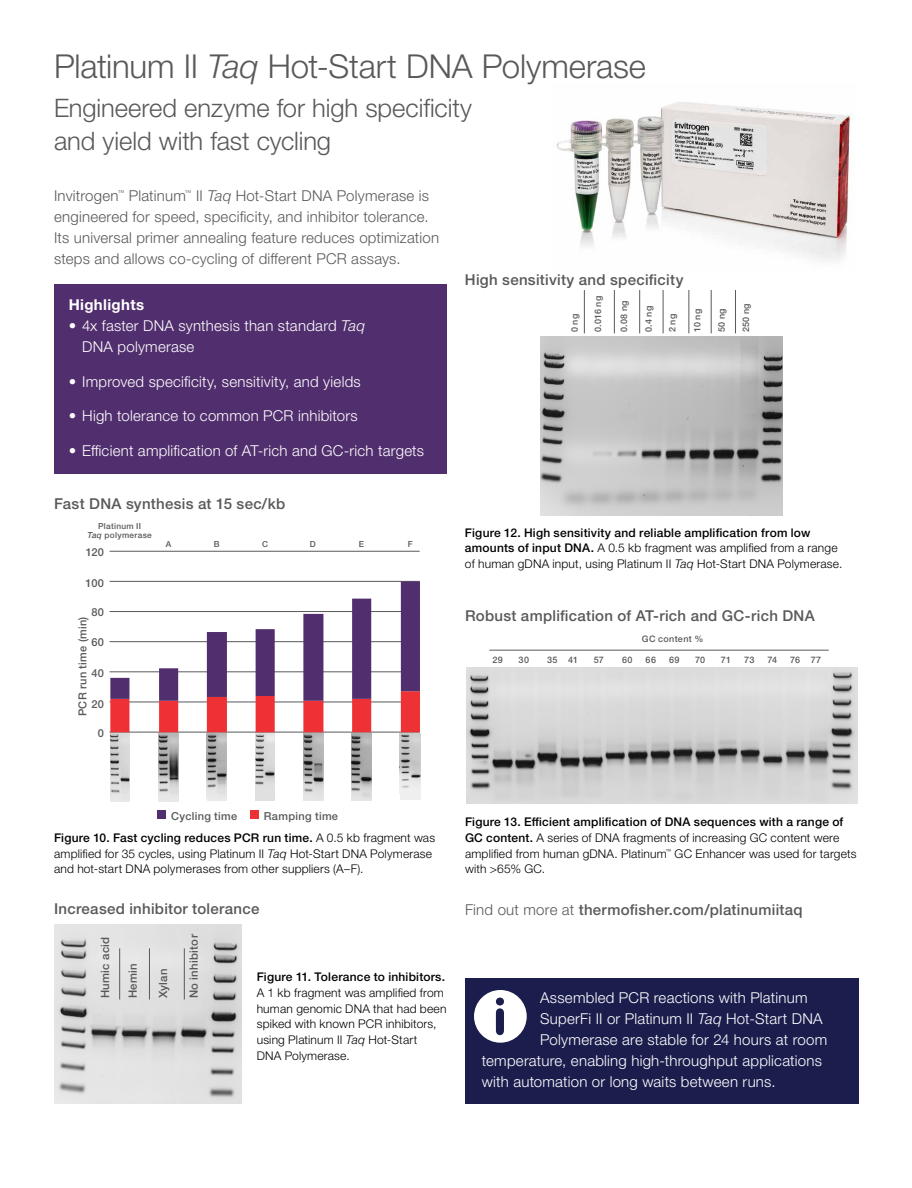
<style>
.page{position:relative;width:912px;height:1188px;background:#fff}
.page>*{position:absolute;margin:0;border:0;box-sizing:border-box;transform-origin:0 0}
.t1{font:300 33px "Helvetica Neue LTW1 G";letter-spacing:-.005em;color:#58595b}
.t2{font:300 25.5px/33px "Helvetica Neue LTW1 G";letter-spacing:-.005em;color:#58595b}
.t3{font:300 15px/21px "Helvetica Neue LTW1 G";letter-spacing:.015em;color:#fff}
.t4{font:300 15px/21px "Helvetica Neue LTW1 G";letter-spacing:.015em;color:#58595b}
.t5{font:500 15px "Helvetica Neue LTW1 G";letter-spacing:.02em;color:#58595b}
.t6{font:700 15px "Helvetica Neue LTW1 G";letter-spacing:.025em;color:#fff}
.t7{font:300 12px/15.8px "Helvetica Neue LTW1 G";letter-spacing:.015em;color:#000}
.t8{font:500 12px "Helvetica Neue LTW1 G";letter-spacing:.015em;color:#000}
.t9{font:500 11.4px "Helvetica Neue LTW1 G";letter-spacing:.03em;color:#58595b}
.t10{font:500 11.1px "Helvetica Neue LTW1 G";letter-spacing:.03em;color:#58595b}
.t11{font:500 9px "Helvetica Neue LTW1 G";letter-spacing:.035em;color:#58595b}
.t12{font:500 8.25px/9.1px "Helvetica Neue LTW1 G";letter-spacing:.035em;color:#58595b;text-align:center}
.t13{font:300 6.75px "Helvetica Neue LTW1 G";color:#58595b}
.t14{font:300 5.4px "Helvetica Neue LTW1 G";color:#000}
.s1{font-style:italic}
.s2{font-weight:500}
.s3{font-weight:300}
</style>
<div class="page">
<div style="left:54px;top:285px;width:393px;height:189px;background:#512e6d"></div>
<img style="left:556px;top:102px;width:297px;height:158px">
<div style="left:111px;top:734px;width:19px;height:67px;background:#dadada"></div>
<img style="left:111px;top:734px;width:18px;height:67px">
<img style="left:159px;top:734px;width:19px;height:67px">
<div style="left:207px;top:734px;width:20px;height:67px;background:#eaeaea"></div>
<img style="left:207px;top:734px;width:20px;height:59px">
<div style="left:255px;top:734px;width:20px;height:67px;background:#e0e0e0"></div>
<img style="left:255px;top:734px;width:20px;height:51px">
<div style="left:303px;top:734px;width:20px;height:67px;background:#e5e5e5"></div>
<img style="left:303px;top:734px;width:20px;height:58px">
<img style="left:352px;top:734px;width:20px;height:67px">
<div style="left:400px;top:734px;width:21px;height:66px;background:#efefef"></div>
<img style="left:400px;top:734px;width:21px;height:54px">
<hr style="left:109px;top:702px;width:310px;height:1px;background:#58595b">
<hr style="left:109px;top:672px;width:310px;height:1px;background:#58595b">
<hr style="left:109px;top:641px;width:310px;height:1px;background:#58595b">
<hr style="left:109px;top:611px;width:310px;height:1px;background:#58595b">
<hr style="left:109px;top:581px;width:310px;height:1px;background:#58595b">
<hr style="left:109px;top:551px;width:310px;height:1px;background:#58595b">
<hr style="left:109px;top:732px;width:310px;height:1px;background:#58595b">
<svg style="left:110px;top:581px;width:310px;height:151px"></svg>
<div style="left:157px;top:810px;width:9px;height:9px;background:#512e6d"></div>
<div style="left:250px;top:810px;width:9px;height:9px;background:#ee3134"></div>
<img style="left:54px;top:924px;width:187px;height:180px">
<hr style="left:119px;top:948px;width:1px;height:52px;background:#58595b">
<hr style="left:184px;top:948px;width:1px;height:52px;background:#58595b">
<hr style="left:149px;top:948px;width:1px;height:52px;background:#58595b">
<img style="left:540px;top:336px;width:242px;height:179px">
<hr style="left:584px;top:290px;width:1px;height:43px;background:#58595b">
<hr style="left:639px;top:290px;width:1px;height:43px;background:#58595b">
<hr style="left:688px;top:290px;width:1px;height:43px;background:#58595b">
<hr style="left:614px;top:290px;width:1px;height:43px;background:#58595b">
<hr style="left:662px;top:290px;width:1px;height:43px;background:#58595b">
<hr style="left:710px;top:290px;width:1px;height:43px;background:#58595b">
<hr style="left:735px;top:290px;width:1px;height:43px;background:#58595b">
<img style="left:466px;top:668px;width:391px;height:136px">
<hr style="left:489px;top:650px;width:339px;height:1px;background:#58595b">
<div style="left:465px;top:978px;width:393px;height:126px;background:#1b1e4d"></div>
<div style="left:474px;top:990px;width:52px;height:53px;background:#fff;border-radius:50%"></div>
<svg style="left:496px;top:997px;width:8px;height:38px"></svg>
<h1 class="t1" style="left:54px;top:46px;width:593px">Platinum II <span class="s1">Taq</span> Hot-Start DNA Polymerase</h1>
<h2 class="t2" style="left:54px;top:91px;width:419px">Engineered enzyme for high specificity and yield with fast cycling</h2>
<p class="t4" style="left:54px;top:185px;width:66px">Invitrogen</p>
<p class="t13" style="left:118px;top:188px;width:8px">™</p>
<p class="t4" style="left:129px;top:185px;width:59px">Platinum</p>
<p class="t13" style="left:185px;top:188px;width:8px">™</p>
<p class="t4" style="left:54px;top:185px;width:386px;text-indent:142px">II <span class="s1">Taq</span> Hot-Start DNA Polymerase is engineered for speed, specificity, and inhibitor tolerance.<br>Its universal primer annealing feature reduces optimization steps and allows co-cycling of different PCR assays.</p>
<p class="t6" style="left:69px;top:295px;width:77px">Highlights</p>
<p class="t3" style="left:82px;top:315px;width:284px;text-indent:-13px">• 4x faster DNA synthesis than standard <span class="s1">Taq<br></span>DNA polymerase</p>
<p class="t3" style="left:69px;top:371px;width:293px">• Improved specificity, sensitivity, and yields</p>
<p class="t3" style="left:69px;top:405px;width:290px">• High tolerance to common PCR inhibitors</p>
<p class="t3" style="left:69px;top:440px;width:357px">• Efficient amplification of AT-rich and GC-rich targets</p>
<p class="t5" style="left:54px;top:494px;width:233px">Fast DNA synthesis at 15 sec/kb</p>
<p class="t12" style="left:87px;top:521px;width:66px">Platinum II<br><span class="s1">Taq</span> polymerase</p>
<p class="t10" style="left:86px;top:546px;width:20px">120</p>
<p class="t10" style="left:85px;top:576px;width:20px">100</p>
<p class="t10" style="left:91px;top:606px;width:14px">80</p>
<p class="t10" style="left:91px;top:636px;width:14px">60</p>
<p class="t10" style="left:91px;top:666px;width:14px">40</p>
<p class="t10" style="left:91px;top:697px;width:14px">20</p>
<p class="t10" style="left:98px;top:726px;width:8px">0</p>
<p class="t10" style="left:76px;top:716px;width:101px;rotate:-90deg">PCR run time (min)</p>
<p class="t12" style="left:166px;top:539px;width:7px">A</p>
<p class="t12" style="left:214px;top:539px;width:7px">B</p>
<p class="t12" style="left:262px;top:539px;width:7px">C</p>
<p class="t12" style="left:310px;top:539px;width:7px">D</p>
<p class="t12" style="left:359px;top:539px;width:7px">E</p>
<p class="t12" style="left:408px;top:539px;width:6px">F</p>
<p class="t5" style="left:465px;top:271px;width:220px">High sensitivity and specificity</p>
<p class="t11" style="left:569px;top:332px;width:20px;rotate:-90deg">0 ng</p>
<p class="t11" style="left:592px;top:332px;width:38px;rotate:-90deg">0.016 ng</p>
<p class="t11" style="left:618px;top:332px;width:33px;rotate:-90deg">0.08 ng</p>
<p class="t11" style="left:643px;top:332px;width:28px;rotate:-90deg">0.4 ng</p>
<p class="t11" style="left:666px;top:332px;width:20px;rotate:-90deg">2 ng</p>
<p class="t11" style="left:691px;top:332px;width:25px;rotate:-90deg">10 ng</p>
<p class="t11" style="left:716px;top:332px;width:25px;rotate:-90deg">50 ng</p>
<p class="t11" style="left:740px;top:332px;width:31px;rotate:-90deg">250 ng</p>
<p class="t7" style="left:465px;top:524px;width:379px"><span class="s2">Figure 12. High sensitivity and reliable amplification from low amounts of input DNA.</span> A 0.5 kb fragment was amplified from a range of human gDNA input, using Platinum II <span class="s1">Taq</span> Hot-Start DNA Polymerase.</p>
<p class="t5" style="left:465px;top:607px;width:351px">Robust amplification of AT-rich and GC-rich DNA</p>
<p class="t11" style="left:641px;top:634px;width:63px">GC content %</p>
<p class="t11" style="left:492px;top:655px;width:12px">29</p>
<p class="t11" style="left:518px;top:655px;width:12px">30</p>
<p class="t11" style="left:547px;top:655px;width:32px">35 41</p>
<p class="t11" style="left:593px;top:655px;width:12px">57</p>
<p class="t11" style="left:622px;top:655px;width:12px">60</p>
<p class="t11" style="left:645px;top:655px;width:12px">66</p>
<p class="t11" style="left:669px;top:655px;width:12px">69</p>
<p class="t11" style="left:695px;top:655px;width:12px">70</p>
<p class="t11" style="left:720px;top:655px;width:12px">71</p>
<p class="t11" style="left:744px;top:655px;width:12px">73</p>
<p class="t11" style="left:767px;top:655px;width:11px">74</p>
<p class="t11" style="left:790px;top:655px;width:32px">76 77</p>
<p class="t10" style="left:171px;top:810px;width:68px">Cycling time</p>
<p class="t10" style="left:264px;top:809px;width:76px">Ramping time</p>
<p class="t7" style="left:54px;top:830px;width:382px"><span class="s2">Figure 10. Fast cycling reduces PCR run time.</span> A 0.5 kb fragment was amplified for 35 cycles, using Platinum II <span class="s1">Taq</span> Hot-Start DNA Polymerase and hot-start DNA polymerases from other suppliers (A–F).</p>
<p class="t5" style="left:54px;top:900px;width:207px">Increased inhibitor tolerance</p>
<p class="t9" style="left:98px;top:998px;width:63px;rotate:-90deg">Humic acid</p>
<p class="t9" style="left:126px;top:998px;width:37px;rotate:-90deg">Hemin</p>
<p class="t9" style="left:156px;top:998px;width:31px;rotate:-90deg">Xylan</p>
<p class="t9" style="left:187px;top:998px;width:66px;rotate:-90deg">No inhibitor</p>
<p class="t8" style="left:256px;top:970px;width:190px">Figure 11. Tolerance to inhibitors.</p>
<p class="t7" style="left:256px;top:985px;width:191px">A 1 kb fragment was amplified from human genomic DNA that had been spiked with known PCR inhibitors, using Platinum II <span class="s1">Taq</span> Hot-Start<br>DNA Polymerase.</p>
<p class="t7" style="left:465px;top:814px;width:380px"><span class="s2">Figure 13. Efficient amplification of DNA sequences with a range of<br>GC content.</span> A series of DNA fragments of increasing GC content were amplified from human gDNA. Platinum</p>
<p class="t14" style="left:665px;top:848px;width:7px">™</p>
<p class="t7" style="left:674px;top:845px;width:183px">GC Enhancer was used for targets</p>
<p class="t7" style="left:465px;top:861px;width:81px">with &gt;65% GC.</p>
<p class="t5" style="left:465px;top:901px;width:339px"><span class="s3">Find out more at</span> thermofisher.com/platinumiitaq</p>
<p class="t3" style="left:540px;top:987px;width:269px">Assembled PCR reactions with Platinum</p>
<p class="t3" style="left:540px;top:1008px;width:284px">SuperFi II or Platinum II <span class="s1">Taq</span> Hot-Start DNA</p>
<p class="t3" style="left:540px;top:1029px;width:288px">Polymerase are stable for 24 hours at room</p>
<p class="t3" style="left:481px;top:1050px;width:341px">temperature, enabling high-throughput applications</p>
<p class="t3" style="left:481px;top:1071px;width:295px">with automation or long waits between runs.</p>
</div>
